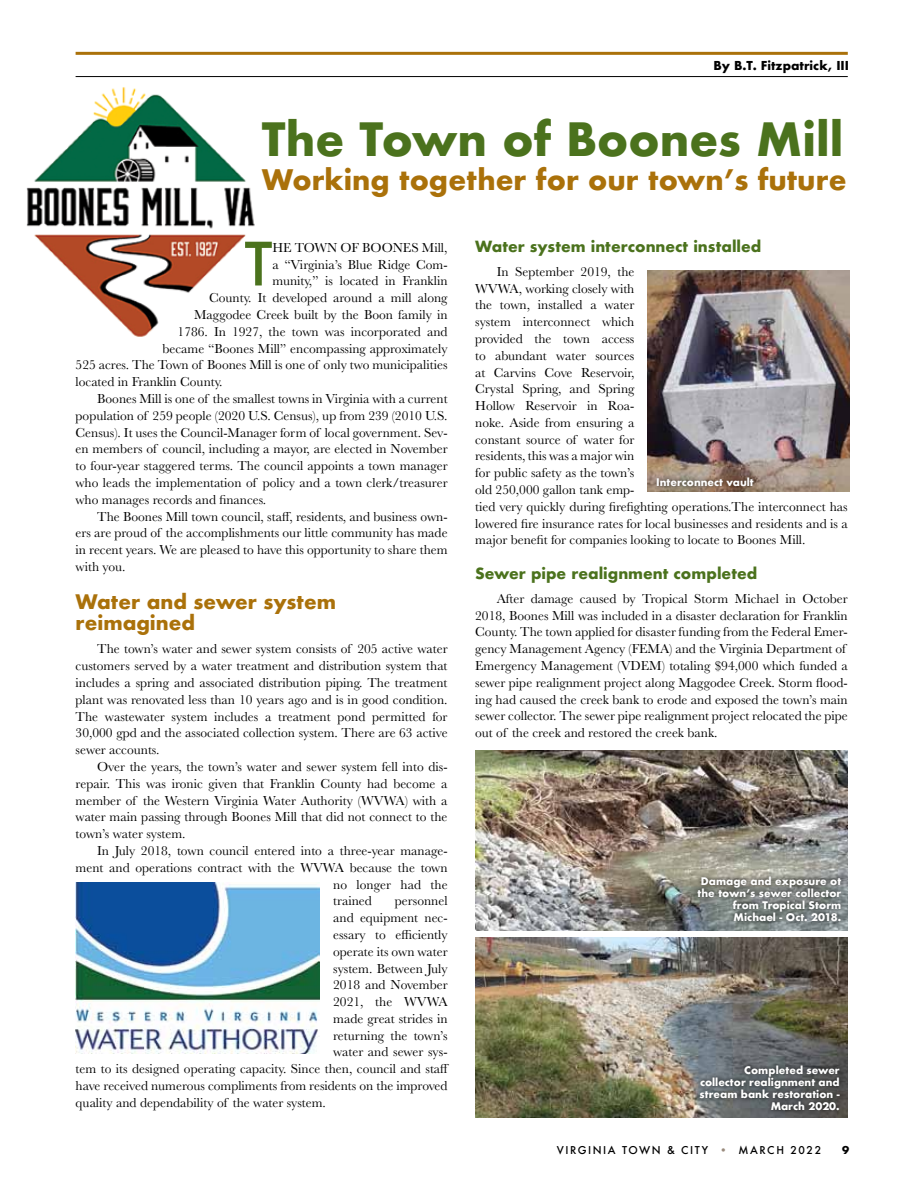
<style>
.page{position:relative;width:918px;height:1188px;background:#fff}
.page>*{position:absolute;margin:0;border:0;box-sizing:border-box;transform-origin:0 0}
.t1{font:500 58.05px "Futura";color:#4b721d}
.t2{font:700 44.7px "Futura";color:#4b721d}
.t3{font:700 27.6px "Futura";color:#aa710a}
.t4{font:700 19.5px/21px "Futura";color:#aa710a}
.t5{font:700 15px "Futura";color:#4b721d}
.t6{font:13.5px/16.8px "Baskerville";color:#000;text-align:justify}
.t7{font:700 12px "Futura";color:#000}
.t8{font:500 10.5px "Futura";letter-spacing:.15em;color:#000}
.t9{font:700 10.5px "Futura";color:#000}
.t10{font:700 10.2px/12px "Futura";color:#fff;text-align:right}
.s1{color:#9a8b7d}
</style>
<div class="page">
<img style="left:26px;top:87px;width:229px;height:250px">
<hr style="left:76px;top:76px;width:772px;height:1px;background:#000">
<hr style="left:76px;top:52px;width:772px;height:3px;background:#aa710a">
<img style="left:76px;top:883px;width:244px;height:171px">
<img style="left:648px;top:270px;width:201px;height:222px">
<img style="left:475px;top:750px;width:373px;height:181px">
<img style="left:475px;top:937px;width:373px;height:181px">
<div style="left:652px;top:473px;width:106px;height:18px;background:#000;opacity:.75"></div>
<div style="left:693px;top:871px;width:153px;height:55px;background:#000;opacity:.75"></div>
<div style="left:695px;top:1061px;width:150px;height:54px;background:#000;opacity:.75"></div>
<p class="t7" style="left:714px;top:57px;width:137px">By B.T. Fitzpatrick, III</p>
<h2 class="t2" style="left:262px;top:106px;width:583px">The Town of Boones Mill</h2>
<h3 class="t3" style="left:262px;top:160px;width:586px">Working together for our town’s future</h3>
<h1 class="t1" style="left:244px;top:224px;width:29px">T</h1>
<p class="t6" style="left:272px;top:239px;width:177px">he Town of Boone s Mill,</p>
<p class="t6" style="left:272px;top:256px;width:177px">a “Virginia’s Blue Ridge Com-</p>
<p class="t6" style="left:272px;top:273px;width:177px">munity,” is located in Franklin</p>
<p class="t6" style="left:209px;top:290px;width:240px">County. It developed around a mill along</p>
<p class="t6" style="left:194px;top:306px;width:255px">Maggodee Creek built by the Boon family in</p>
<p class="t6" style="left:178px;top:323px;width:272px">1786. In 1927, the town was incorporated and</p>
<p class="t6" style="left:163px;top:340px;width:286px">became “Boones Mill” encompassing approximately</p>
<p class="t6" style="left:76px;top:357px;width:373px">525 acres. The Town of Boones Mill is one of only two municipalities</p>
<p class="t6" style="left:76px;top:374px;width:149px">located in Franklin County.</p>
<p class="t6" style="left:97px;top:390px;width:352px">Boones Mill is one of the smallest towns in Virginia with a current</p>
<p class="t6" style="left:76px;top:407px;width:373px">population of 259 people (2020 U.S. Census), up from 239 (2010 U.S.</p>
<p class="t6" style="left:76px;top:424px;width:373px">Census). It uses the Council-Manager form of local government. Sev-</p>
<p class="t6" style="left:76px;top:441px;width:374px">en members of council, including a mayor, are elected in November</p>
<p class="t6" style="left:76px;top:458px;width:373px">to four-year staggered terms. The council appoints a town manager</p>
<p class="t6" style="left:76px;top:474px;width:373px">who leads the implementation of policy and a town clerk/treasurer</p>
<p class="t6" style="left:76px;top:491px;width:192px">who manages records and finances.</p>
<p class="t6" style="left:97px;top:508px;width:352px">The Boones Mill town council, staff, residents, and business own-</p>
<p class="t6" style="left:76px;top:525px;width:374px">ers are proud of the accomplishments our little community has made</p>
<p class="t6" style="left:76px;top:542px;width:373px">in recent years. We are pleased to have this opportunity to share them</p>
<p class="t6" style="left:76px;top:558px;width:51px">with you.</p>
<h3 class="t4" style="left:76px;top:591px;width:262px">Water and sewer system reimagined</h3>
<p class="t6" style="left:76px;top:641px;width:374px;text-indent:22px">The town’s water and sewer system consists of 205 active water customers served by a water treatment and distribution system that includes a spring and associated distribution piping. The treatment plant was renovated less than 10 years ago and is in good condition.<br>The wastewater system includes a treatment pond permitted for 30,000 gpd and the associated collection system. There are 63 active sewer accounts.</p>
<p class="t6" style="left:76px;top:758px;width:373px;text-indent:22px">Over the years, the town’s water and sewer system fell into dis&shy;repair. This was ironic given that Franklin County had become a member of the Western Virginia Water Authority (WVWA) with a water main passing through Boones Mill that did not connect to the town’s water system.</p>
<p class="t6" style="left:97px;top:842px;width:352px">In July 2018, town council entered into a three-year manage-</p>
<p class="t6" style="left:76px;top:859px;width:373px">ment and operations contract with the WVWA because the town</p>
<p class="t6" style="left:333px;top:876px;width:116px">no longer had the</p>
<p class="t6" style="left:333px;top:893px;width:40px">trained</p>
<p class="t6" style="left:395px;top:893px;width:54px">personnel</p>
<p class="t6" style="left:333px;top:910px;width:116px">and equipment nec-</p>
<p class="t6" style="left:333px;top:926px;width:116px">essary to efficiently</p>
<p class="t6" style="left:333px;top:943px;width:116px">operate its own water</p>
<p class="t6" style="left:333px;top:960px;width:116px">system. Between July</p>
<p class="t6" style="left:333px;top:977px;width:116px">2018 and November</p>
<p class="t6" style="left:333px;top:994px;width:116px">2021, the WVWA</p>
<p class="t6" style="left:333px;top:1010px;width:116px">made great strides in</p>
<p class="t6" style="left:333px;top:1027px;width:116px">returning the town’s</p>
<p class="t6" style="left:333px;top:1044px;width:116px">water and sewer sys-</p>
<p class="t6" style="left:76px;top:1061px;width:375px">tem to its designed operating capacity. Since then, council and staff</p>
<p class="t6" style="left:76px;top:1078px;width:373px">have received numerous compliments from residents on the improved</p>
<p class="t6" style="left:76px;top:1094px;width:252px">quality and dependability of the water system.</p>
<p class="t5" style="left:475px;top:236px;width:288px">Water system interconnect installed</p>
<p class="t6" style="left:475px;top:263px;width:374px;text-align:left;text-indent:22px">In September 2019, the<br>WVWA, working closely with<br>the town, installed a water<br>system interconnect which<br>provided the town access<br>to abundant water sources<br>at Carvins Cove Reservoir,<br>Crystal Spring, and Spring<br>Hollow Reservoir in Roa-<br>noke. Aside from ensuring a<br>constant source of water for<br>residents, this was a major win<br>for public safety as the town’s<br>old 250,000 gallon tank emp-<br>tied very quickly during firefighting operations.The interconnect has lowered fire insurance rates for local businesses and residents and is a major benefit for companies looking to locate to Boones Mill.</p>
<p class="t5" style="left:475px;top:563px;width:284px">Sewer pipe realignment completed</p>
<p class="t6" style="left:475px;top:590px;width:374px;text-align:left;text-indent:22px">After damage caused by Tropical Storm Michael in October 2018, Boones Mill was included in a disaster declaration for Franklin County. The town applied for disaster funding from the Federal Emer&shy;gency Management Agency (FEMA) and the Virginia Department of Emergency Management (VDEM) totaling $94,000 which funded a sewer pipe realignment project along Maggodee Creek. Storm flood&shy;ing had caused the creek bank to erode and exposed the town’s main sewer collector. The sewer pipe realignment project relocated the pipe out of the creek and restored the creek bank.</p>
<p class="t10" style="left:656px;top:476px;width:99px">Interconnect vault</p>
<p class="t10" style="left:697px;top:875px;width:145px">Damage and exposure ot the town’s sewer collector from Tropical Storm<br>Michael - Oct. 2018.</p>
<p class="t10" style="left:700px;top:1065px;width:142px">Completed sewer collector realignment and stream bank restoration -<br>March 2020.</p>
<p class="t8" style="left:557px;top:1143px;width:266px">VIRGINIA TOWN &amp; CITY <span class="s1">•</span> MARCH 2022</p>
<p class="t9" style="left:842px;top:1143px;width:9px">9</p>
</div>
